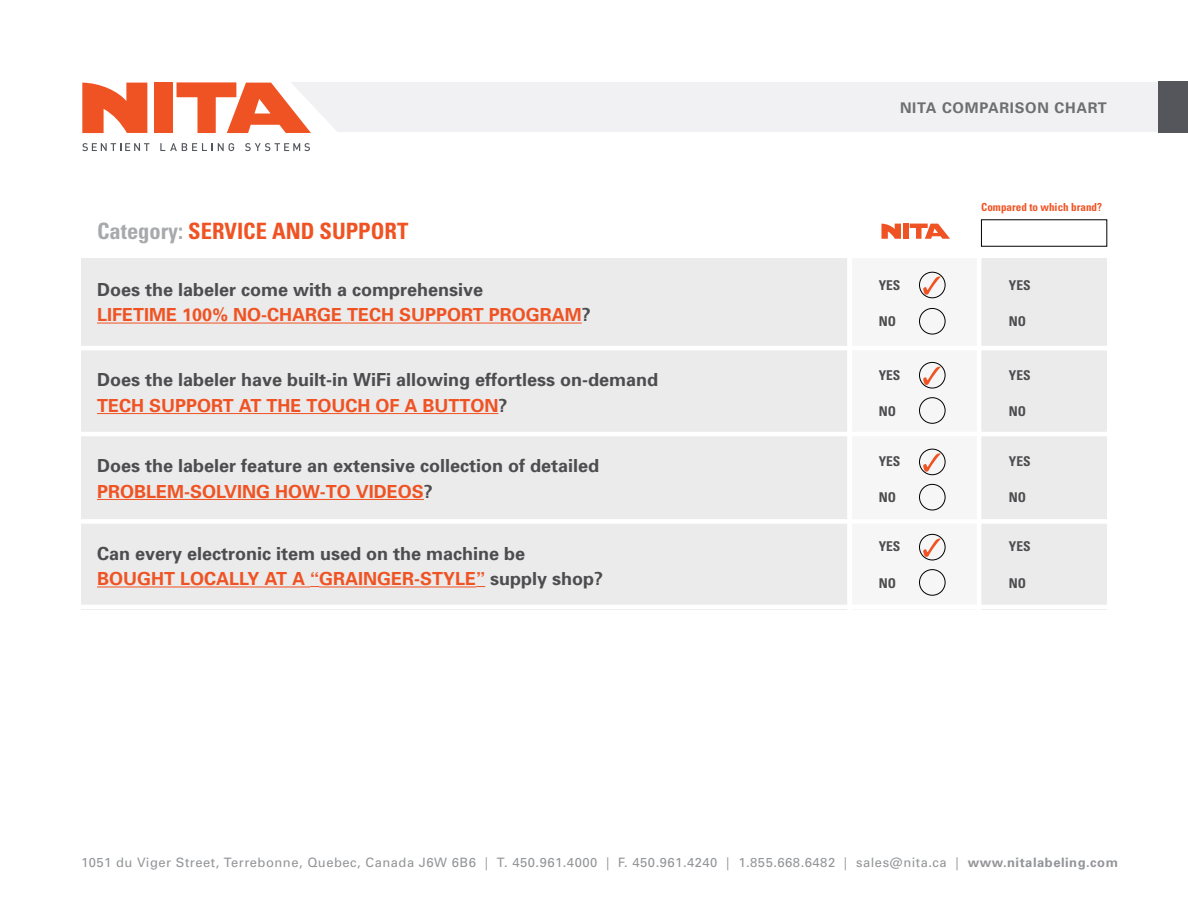
<style>
.page{position:relative;width:1188px;height:918px;background:#fff}
.page>*{position:absolute;margin:0;border:0;box-sizing:border-box;transform-origin:0 0}
.t1{font:700 condensed 22.5px "Univers";color:#f05323}
.t2{font:700 18px/25.5px "Univers";color:#4d4d4f}
.t3{font:700 18px/25.5px "Univers";color:#f05323}
.t4{font:700 14.7px "Univers";letter-spacing:.05em;color:#6d6e71}
.t5{font:700 condensed 13.5px "Univers";color:#4d4d4f}
.t6{font:12.9px "Univers";letter-spacing:.04em;color:#939598}
.t7{font:700 condensed 11.1px "Univers";color:#f05323}
.s1{color:#a7a9ac}
.s2{color:#4d4d4f}
.s3{color:#f05323}
.s4{font-family:"Helvetica";color:#f05323}
.s5{font-weight:700}
</style>
<div class="page">
<div style="left:311px;top:82px;width:848px;height:50px;background:#f1f1f3"></div>
<div style="left:1159px;top:81px;width:29px;height:52px;background:#54565b"></div>
<svg style="left:160px;top:143px;width:74px;height:8px"></svg>
<svg style="left:82px;top:143px;width:67px;height:8px"></svg>
<svg style="left:245px;top:143px;width:65px;height:8px"></svg>
<svg style="left:82px;top:83px;width:65px;height:50px"></svg>
<div style="left:154px;top:83px;width:18px;height:50px;background:#f05323"></div>
<svg style="left:177px;top:82px;width:134px;height:51px"></svg>
<div style="left:81px;top:258px;width:766px;height:352px;background:#ebebec"></div>
<div style="left:847px;top:258px;width:130px;height:352px;background:#f6f6f6"></div>
<div style="left:978px;top:258px;width:129px;height:352px;background:#ebebec"></div>
<hr style="left:65px;top:346px;width:1048px;height:4px;background:#fff">
<hr style="left:65px;top:432px;width:1048px;height:4px;background:#fff">
<div style="left:66px;top:519px;width:1049px;height:5px;background:#fff"></div>
<hr style="left:65px;top:605px;width:1048px;height:4px;background:#fff">
<hr style="left:97px;top:323px;width:485px;height:1px;background:#f05323">
<hr style="left:97px;top:413px;width:401px;height:1px;background:#f05323">
<hr style="left:97px;top:499px;width:327px;height:1px;background:#f05323">
<hr style="left:97px;top:587px;width:213px;height:1px;background:#f05323">
<hr style="left:319px;top:587px;width:157px;height:1px;background:#f05323">
<div style="left:847px;top:258px;width:5px;height:513px;background:#fff"></div>
<hr style="left:977px;top:258px;width:4px;height:510px;background:#fff">
<svg style="left:881px;top:224px;width:20px;height:15px"></svg>
<div style="left:903px;top:224px;width:5px;height:15px;background:#f05323"></div>
<svg style="left:910px;top:224px;width:40px;height:15px"></svg>
<div style="left:919px;top:362px;width:27px;height:26px;border:1px solid #000;border-radius:50%"></div>
<svg style="left:923px;top:367px;width:18px;height:18px"></svg>
<div style="left:919px;top:449px;width:27px;height:26px;border:1px solid #000;border-radius:50%"></div>
<svg style="left:923px;top:453px;width:18px;height:19px"></svg>
<div style="left:919px;top:534px;width:27px;height:26px;border:1px solid #000;border-radius:50%"></div>
<svg style="left:923px;top:539px;width:18px;height:18px"></svg>
<div style="left:919px;top:308px;width:27px;height:27px;border:1px solid #000;border-radius:50%"></div>
<div style="left:919px;top:272px;width:27px;height:26px;border:1px solid #000;border-radius:50%"></div>
<svg style="left:923px;top:276px;width:18px;height:19px"></svg>
<div style="left:919px;top:397px;width:27px;height:27px;border:1px solid #000;border-radius:50%"></div>
<div style="left:919px;top:484px;width:27px;height:26px;border:1px solid #000;border-radius:50%"></div>
<div style="left:919px;top:569px;width:27px;height:27px;border:1px solid #000;border-radius:50%"></div>
<p class="t4" style="left:900px;top:99px;width:208px">NITA COMPARISON CHART</p>
<p class="t7" style="left:981px;top:200px;width:122px">Compared to which brand?</p>
<p class="t1" style="left:97px;top:217px;width:313px"><span class="s1">Category:</span> SERVICE AND SUPPORT</p>
<p class="t3" style="left:97px;top:277px;width:495px"><span class="s2">Does the labeler come with a comprehensive<br></span>LIFETIME 100% NO-CHARGE TECH SUPPORT PROGRAM<span class="s2">?</span></p>
<p class="t5" style="left:879px;top:277px;width:23px">YES</p>
<p class="t5" style="left:879px;top:313px;width:19px">NO</p>
<p class="t5" style="left:1009px;top:277px;width:23px">YES</p>
<p class="t5" style="left:1009px;top:313px;width:19px">NO</p>
<p class="t2" style="left:97px;top:367px;width:563px">Does the labeler have built-in WiFi allowing effortless on-demand<br><span class="s3">TECH SUPPORT AT THE TOUCH OF A BUTTON</span>?</p>
<p class="t5" style="left:879px;top:367px;width:23px">YES</p>
<p class="t5" style="left:879px;top:403px;width:19px">NO</p>
<p class="t5" style="left:1009px;top:367px;width:23px">YES</p>
<p class="t5" style="left:1009px;top:403px;width:19px">NO</p>
<p class="t2" style="left:97px;top:453px;width:504px">Does the labeler feature an extensive collection of detailed<br><span class="s3">PROBLEM-SOLVING HOW-TO VIDEOS</span>?</p>
<p class="t5" style="left:879px;top:453px;width:23px">YES</p>
<p class="t5" style="left:879px;top:489px;width:19px">NO</p>
<p class="t5" style="left:1009px;top:453px;width:23px">YES</p>
<p class="t5" style="left:1009px;top:489px;width:19px">NO</p>
<p class="t2" style="left:97px;top:541px;width:508px">Can every electronic item used on the machine be<br><span class="s3">BOUGHT LOCALLY AT A</span> <span class="s4">“</span><span class="s3">GRAINGER-STYLE</span><span class="s4">”</span> supply shop?</p>
<p class="t5" style="left:879px;top:538px;width:23px">YES</p>
<p class="t5" style="left:879px;top:574px;width:19px">NO</p>
<p class="t5" style="left:1009px;top:538px;width:23px">YES</p>
<p class="t5" style="left:1009px;top:574px;width:19px">NO</p>
<p class="t6" style="left:81px;top:855px;width:1038px">1051 du Viger Street, Terrebonne, Quebec, Canada J6W 6B6 | T. 450.961.4000 | F. 450.961.4240 | 1.855.668.6482 | sales@nita.ca | <span class="s5">www.nitalabeling.com</span></p>
</div>
